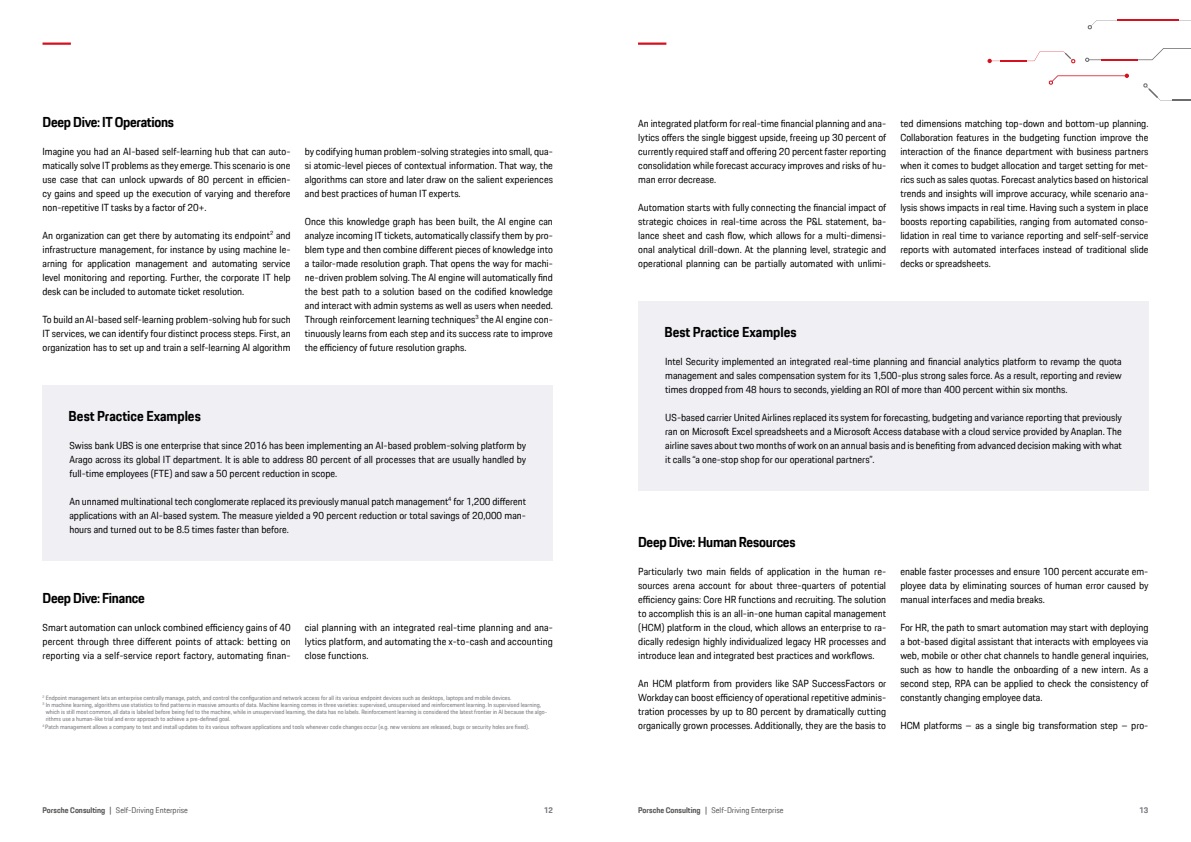
<style>
.page{position:relative;width:1191px;height:842px;background:#fff}
.page>*{position:absolute;margin:0;border:0;box-sizing:border-box;transform-origin:0 0}
.t1{font:700 14px "Porsche Next TT";letter-spacing:-.01em;color:#000}
.t2{font:10px/14px "Porsche Next TT";color:#000;text-align:justify}
.t3{font:8px "Porsche Next TT";color:#575756}
.t4{font:700 8px "Porsche Next TT";color:#727279}
.t5{font:6px "Porsche Next TT";color:#727279}
.s1{font-weight:700}
</style>
<div class="page">
<div style="left:43px;top:385px;width:510px;height:176px;background:#f0eff4"></div>
<div style="left:638px;top:301px;width:510px;height:190px;background:#f0eff4"></div>
<hr style="left:43px;top:43px;width:28px;height:2px;background:#d5111f">
<hr style="left:638px;top:43px;width:28px;height:2px;background:#d5111f">
<svg style="left:1087px;top:19px;width:104px;height:11px"></svg>
<svg style="left:987px;top:48px;width:204px;height:53px"></svg>
<hr style="left:1101px;top:59px;width:37px;height:2px;background:#d5111f">
<hr style="left:1117px;top:19px;width:61px;height:2px;background:#d5111f">
<hr style="left:1000px;top:60px;width:27px;height:2px;background:#d5111f">
<h1 class="t1" style="left:43px;top:112px;width:133px">Deep Dive: IT Operations</h1>
<p class="t2" style="left:43px;top:144px;width:250px">Imagine you had an AI-based self-learning hub that can auto&shy;matically solve IT problems as they emerge. This scenario is one use case that can unlock upwards of 80 percent in efficien&shy;cy gains and speed up the execution of varying and therefore non-repetitive IT tasks by a factor of 20+.</p>
<p class="t2" style="left:43px;top:228px;width:250px">An organization can get there by automating its endpoint<sup>2</sup> and infrastructure management, for instance by using machine le&shy;arning for application management and automating service level monitoring and reporting. Further, the corporate IT help desk can be included to automate ticket resolution.</p>
<p class="t2" style="left:43px;top:312px;width:250px">To build an AI-based self-learning problem-solving hub for such IT services, we can identify four distinct process steps. First, an organization has to set up and train a self-learning AI algorithm</p>
<p class="t2" style="left:305px;top:144px;width:250px">by codifying human problem-solving strategies into small, qua&shy;si atomic-level pieces of contextual information. That way, the algorithms can store and later draw on the salient experiences and best practices of human IT experts.</p>
<p class="t2" style="left:305px;top:214px;width:250px">Once this knowledge graph has been built, the AI engine can analyze incoming IT tickets, automatically classify them by pro&shy;blem type and then combine different pieces of knowledge into a tailor-made resolution graph. That opens the way for machi&shy;ne-driven problem solving. The AI engine will automatically find the best path to a solution based on the codified knowledge and interact with admin systems as well as users when needed.<br>Through reinforcement learning techniques<sup>3</sup> the AI engine con&shy;tinuously learns from each step and its success rate to improve the efficiency of future resolution graphs.</p>
<h1 class="t1" style="left:69px;top:406px;width:134px">Best Practice Examples</h1>
<p class="t2" style="left:69px;top:438px;width:458px">Swiss bank UBS is one enterprise that since 2016 has been implementing an AI-based problem-solving platform by Arago across its global IT department. It is able to address 80 percent of all processes that are usually handled by full-time employees (FTE) and saw a 50 percent reduction in scope.</p>
<p class="t2" style="left:69px;top:494px;width:458px">An unnamed multinational tech conglomerate replaced its previously manual patch management<sup>4</sup> for 1,200 different applications with an AI-based system. The measure yielded a 90 percent reduction or total savings of 20,000 man&shy;hours and turned out to be 8.5 times faster than before.</p>
<h1 class="t1" style="left:43px;top:588px;width:104px">Deep Dive: Finance</h1>
<p class="t2" style="left:43px;top:620px;width:250px">Smart automation can unlock combined efficiency gains of 40 percent through three different points of attack: betting on reporting via a self-service report factory, automating finan-</p>
<p class="t2" style="left:305px;top:620px;width:250px">cial planning with an integrated real-time planning and ana&shy;lytics platform, and automating the x-to-cash and accounting close functions.</p>
<p class="t5" style="left:43px;top:694px;width:470px"><sup>2</sup> Endpoint management lets an enterprise centrally manage, patch, and control the configuration and network access for all its various endpoint devices such as desktops, laptops and mobile devices.</p>
<p class="t5" style="left:43px;top:701px;width:500px"><sup>3</sup> In machine learning, algorithms use statistics to find patterns in massive amounts of data. Machine learning comes in three varieties: supervised, unsupervised and reinforcement learning. In supervised learning,</p>
<p class="t5" style="left:46px;top:708px;width:503px">which is still most common, all data is labeled before being fed to the machine, while in unsupervised learning, the data has no labels. Reinforcement learning is considered the latest frontier in AI because the algo-</p>
<p class="t5" style="left:46px;top:715px;width:186px">rithms use a human-like trial and error approach to achieve a pre-defined goal.</p>
<p class="t5" style="left:43px;top:722px;width:488px"><sup>4</sup> Patch management allows a company to test and install updates to its various software applications and tools whenever code changes occur (e.g. new versions are released, bugs or security holes are fixed).</p>
<p class="t2" style="left:638px;top:116px;width:249px">An integrated platform for real-time financial planning and ana&shy;lytics offers the single biggest upside, freeing up 30 percent of currently required staff and offering 20 percent faster reporting consolidation while forecast accuracy improves and risks of hu&shy;man error decrease.</p>
<p class="t2" style="left:638px;top:200px;width:249px">Automation starts with fully connecting the financial impact of strategic choices in real-time across the P&amp;L statement, ba&shy;lance sheet and cash flow, which allows for a multi-dimensi&shy;onal analytical drill-down. At the planning level, strategic and operational planning can be partially automated with unlimi-</p>
<p class="t2" style="left:900px;top:116px;width:250px">ted dimensions matching top-down and bottom-up planning.<br>Collaboration features in the budgeting function improve the interaction of the finance department with business partners when it comes to budget allocation and target setting for met&shy;rics such as sales quotas. Forecast analytics based on historical trends and insights will improve accuracy, while scenario ana&shy;lysis shows impacts in real time. Having such a system in place boosts reporting capabilities, ranging from automated conso&shy;lidation in real time to variance reporting and self-self-service reports with automated interfaces instead of traditional slide decks or spreadsheets.</p>
<h1 class="t1" style="left:664px;top:322px;width:134px">Best Practice Examples</h1>
<p class="t2" style="left:665px;top:354px;width:458px">Intel Security implemented an integrated real-time planning and financial analytics platform to revamp the quota management and sales compensation system for its 1,500-plus strong sales force. As a result, reporting and review times dropped from 48 hours to seconds, yielding an ROI of more than 400 percent within six months.</p>
<p class="t2" style="left:665px;top:410px;width:458px">US-based carrier United Airlines replaced its system for forecasting, budgeting and variance reporting that previously ran on Microsoft Excel spreadsheets and a Microsoft Access database with a cloud service provided by Anaplan. The airline saves about two months of work on an annual basis and is benefiting from advanced decision making with what it calls “a one-stop shop for our operational partners”.</p>
<h1 class="t1" style="left:638px;top:532px;width:159px">Deep Dive: Human Resources</h1>
<p class="t2" style="left:638px;top:564px;width:249px">Particularly two main fields of application in the human re&shy;sources arena account for about three-quarters of potential efficiency gains: Core HR functions and recruiting. The solution to accomplish this is an all-in-one human capital management (HCM) platform in the cloud, which allows an enterprise to ra&shy;dically redesign highly individualized legacy HR processes and introduce lean and integrated best practices and workflows.</p>
<p class="t2" style="left:638px;top:676px;width:249px">An HCM platform from providers like SAP SuccessFactors or Workday can boost efficiency of operational repetitive adminis&shy;tration processes by up to 80 percent by dramatically cutting organically grown processes. Additionally, they are the basis to</p>
<p class="t2" style="left:900px;top:564px;width:250px">enable faster processes and ensure 100 percent accurate em&shy;ployee data by eliminating sources of human error caused by manual interfaces and media breaks.</p>
<p class="t2" style="left:900px;top:620px;width:250px">For HR, the path to smart automation may start with deploying a bot-based digital assistant that interacts with employees via web, mobile or other chat channels to handle general inquiries, such as how to handle the onboarding of a new intern. As a second step, RPA can be applied to check the consistency of constantly changing employee data.</p>
<p class="t2" style="left:900px;top:718px;width:250px">HCM platforms – as a single big transformation step – pro-</p>
<p class="t3" style="left:43px;top:804px;width:147px"><span class="s1">Porsche Consulting |</span> Self-Driving Enterprise</p>
<p class="t4" style="left:544px;top:804px;width:10px">12</p>
<p class="t3" style="left:638px;top:804px;width:147px"><span class="s1">Porsche Consulting |</span> Self-Driving Enterprise</p>
<p class="t4" style="left:1139px;top:804px;width:10px">13</p>
</div>
